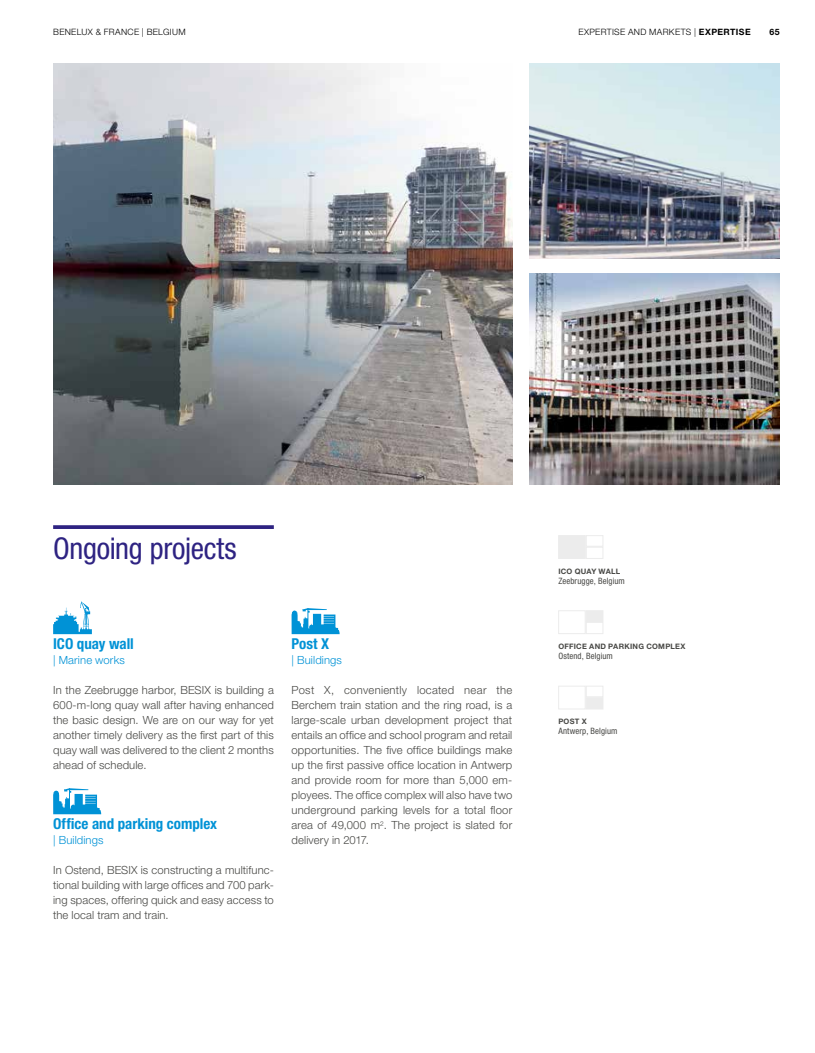
<style>
.page{position:relative;width:815px;height:1053px;background:#fff}
.page>*{position:absolute;margin:0;border:0;box-sizing:border-box;transform-origin:0 0}
.t1{font:condensed 30px "Helvetica Neue LT Std";letter-spacing:-.01em;color:#2e2382}
.t2{font:700 condensed 15px "Helvetica Neue LT Std";letter-spacing:-.005em;color:#0092d6}
.t3{font:300 11.25px/15px "Helvetica Neue LT Std";letter-spacing:.01em;color:#484845;text-align:justify}
.t4{font:300 11.25px "Helvetica Neue LT Std";letter-spacing:.01em;color:#0092d6}
.t5{font:300 8.75px "Helvetica Neue LT Std";letter-spacing:.04em;color:#000}
.t6{font:condensed 8.75px "Helvetica Neue LT Std";letter-spacing:.01em;color:#484845}
.t7{font:700 8.75px "Helvetica Neue LT Std";color:#000}
.t8{font:700 7.5px "Helvetica Neue LT Std";letter-spacing:.04em;color:#484845}
.s1{font-weight:700}
</style>
<div class="page">
<img style="left:53px;top:64px;width:459px;height:420px">
<img style="left:530px;top:64px;width:250px;height:195px">
<div style="left:586px;top:535px;width:17px;height:11px;border:1px solid #ececec"></div>
<div style="left:586px;top:547px;width:17px;height:11px;border:1px solid #ececec"></div>
<div style="left:558px;top:535px;width:28px;height:23px;background:#ececec"></div>
<div style="left:558px;top:610px;width:28px;height:24px;border:1px solid #ececec"></div>
<div style="left:586px;top:610px;width:17px;height:11px;background:#ececec"></div>
<div style="left:586px;top:622px;width:17px;height:12px;border:1px solid #ececec"></div>
<div style="left:558px;top:685px;width:28px;height:24px;border:1px solid #ececec"></div>
<div style="left:586px;top:685px;width:17px;height:12px;border:1px solid #ececec"></div>
<div style="left:586px;top:697px;width:17px;height:12px;background:#ececec"></div>
<img style="left:530px;top:274px;width:250px;height:210px">
<svg style="left:53px;top:525px;width:221px;height:4px"></svg>
<svg style="left:53px;top:601px;width:39px;height:33px"></svg>
<svg style="left:53px;top:788px;width:48px;height:26px"></svg>
<svg style="left:292px;top:608px;width:47px;height:26px"></svg>
<p class="t5" style="left:53px;top:27px;width:134px">BENELUX &amp; FRANCE | BELGIUM</p>
<p class="t5" style="left:578px;top:27px;width:174px">EXPERTISE AND MARKETS | <span class="s1">EXPERTISE</span></p>
<p class="t7" style="left:769px;top:26px;width:12px">65</p>
<h1 class="t1" style="left:53px;top:531px;width:185px">Ongoing projects</h1>
<h2 class="t2" style="left:53px;top:634px;width:82px">ICO quay wall</h2>
<p class="t4" style="left:53px;top:653px;width:73px">| Marine works</p>
<p class="t3" style="left:53px;top:682px;width:222px">In the Zeebrugge harbor, BESIX is building a 600-m-long quay wall after having enhanced the basic design. We are on our way for yet another timely delivery as the first part of this quay wall was delivered to the client 2 months ahead of schedule.</p>
<h2 class="t2" style="left:53px;top:814px;width:165px">Office and parking complex</h2>
<p class="t4" style="left:53px;top:833px;width:52px">| Buildings</p>
<p class="t3" style="left:53px;top:862px;width:222px">In Ostend, BESIX is constructing a multifunc&shy;tional building with large offices and 700 park&shy;ing spaces, offering quick and easy access to the local tram and train.</p>
<h2 class="t2" style="left:292px;top:634px;width:39px">Post X</h2>
<p class="t4" style="left:292px;top:653px;width:52px">| Buildings</p>
<p class="t3" style="left:292px;top:682px;width:222px">Post X, conveniently located near the Berchem train station and the ring road, is a large-scale urban development project that entails an office and school program and retail opportunities. The five office buildings make up the first passive office location in Antwerp and provide room for more than 5,000 em&shy;ployees. The office complex will also have two underground parking levels for a total floor area of 49,000 m<sup>2</sup>. The project is slated for delivery in 2017.</p>
<p class="t8" style="left:558px;top:566px;width:63px">ICO QUAY WALL</p>
<p class="t6" style="left:558px;top:576px;width:68px">Zeebrugge, Belgium</p>
<p class="t8" style="left:558px;top:641px;width:129px">OFFICE AND PARKING COMPLEX</p>
<p class="t6" style="left:558px;top:651px;width:56px">Ostend, Belgium</p>
<p class="t8" style="left:558px;top:716px;width:30px">POST X</p>
<p class="t6" style="left:558px;top:726px;width:61px">Antwerp, Belgium</p>
</div>
